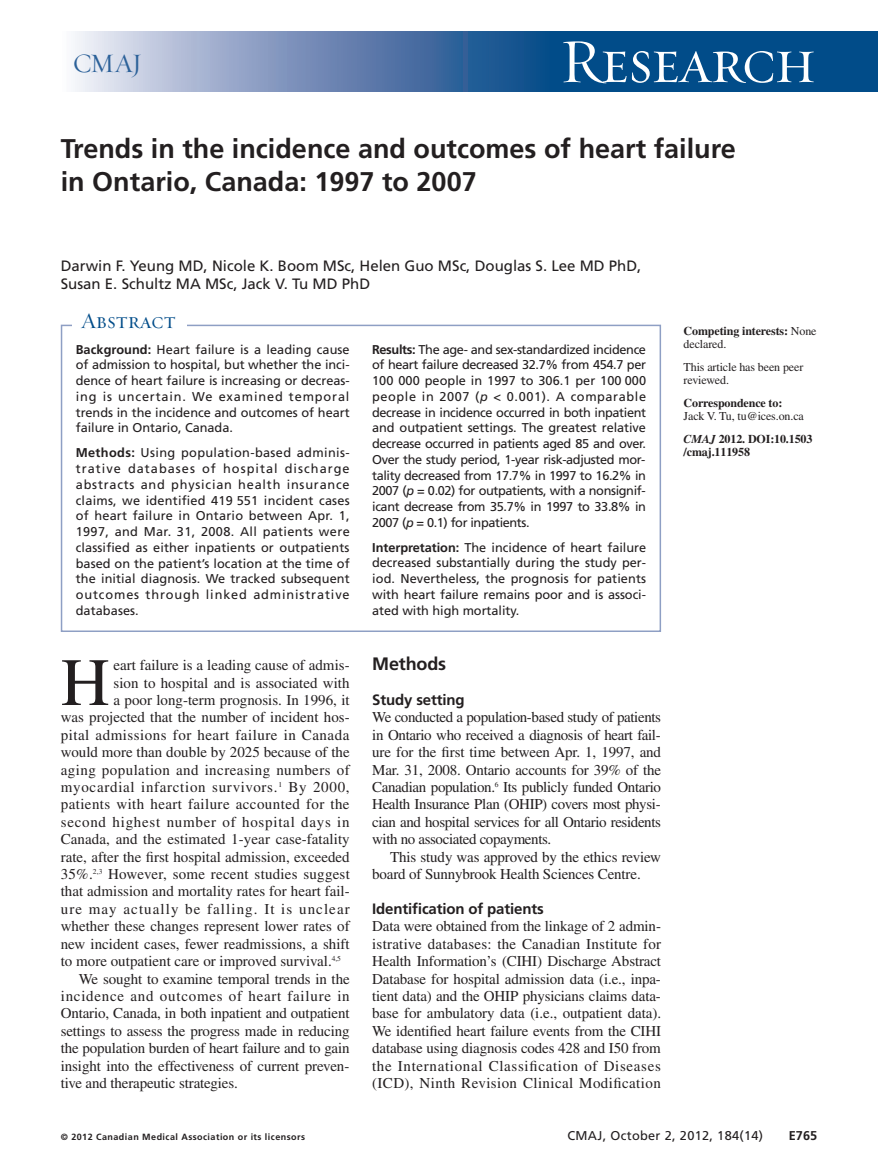
<style>
.page{position:relative;width:878px;height:1175px;background:#fff}
.page>*{position:absolute;margin:0;border:0;box-sizing:border-box;transform-origin:0 0}
.t1{font:67.5px "Times LT Std";color:#231f20}
.t2{font:63px "Requiem Display HTF Small Caps";letter-spacing:-.03em;color:#fff}
.t3{font:700 27px/33px "Frutiger LT Std";color:#231f20}
.t4{font:27px "Requiem Display HTF Roman";color:#2c6199}
.t5{font:22.5px "Requiem Display HTF Small Caps";color:#014c89}
.t6{font:700 18px "Frutiger LT Std";letter-spacing:-.01em;color:#231f20}
.t7{font:15px/17.4px "Times LT Std";color:#231f20;text-align:justify}
.t8{font:15px "Times LT Std";letter-spacing:.05em;color:#231f20}
.t9{font:15px/18px "Frutiger LT Std";color:#231f20}
.t10{font:15px "Times LT Std";letter-spacing:.03em;color:#231f20}
.t11{font:15px "Times LT Std";letter-spacing:.035em;color:#231f20}
.t12{font:700 15px "Frutiger LT Std";letter-spacing:-.01em;color:#231f20}
.t13{font:15px "Times LT Std";letter-spacing:.07em;color:#231f20}
.t14{font:12.75px/15.8px "Frutiger LT Std";letter-spacing:-.005em;color:#231f20;text-align:justify}
.t15{font:12.75px "Frutiger LT Std";letter-spacing:.025em;color:#231f20}
.t16{font:700 12.75px "Frutiger LT Std";color:#231f20}
.t17{font:12px/13.5px "Times LT Std";letter-spacing:-.01em;color:#231f20}
.t18{font:700 12px/13.5px "Times LT Std";letter-spacing:-.01em;color:#231f20}
.t19{font:700 9px "Frutiger LT Std";letter-spacing:.05em;color:#231f20}
.s1{font-weight:700}
.s2{font-style:italic}
.s3{font-weight:400}
.s4{font-weight:700;font-style:italic}
</style>
<div class="page">
<div style="left:542px;top:32px;width:336px;height:60px;background:#014c89"></div>
<svg style="left:75px;top:32px;width:467px;height:60px"></svg>
<div style="left:61px;top:325px;width:600px;height:307px;border:2px solid #8e9fc4"></div>
<div style="left:72px;top:310px;width:115px;height:29px;background:#fff"></div>
<h3 class="t4" style="left:73px;top:47px;width:71px">CMAJ</h3>
<h2 class="t2" style="left:559px;top:23px;width:258px">Research</h2>
<h3 class="t3" style="left:61px;top:134px;width:676px">Trends in the incidence and outcomes of heart failure in Ontario, Canada: 1997 to 2007</h3>
<p class="t9" style="left:61px;top:258px;width:582px">Darwin F. Yeung MD, Nicole K. Boom MSc, Helen Guo MSc, Douglas S. Lee MD PhD,<br>Susan E. Schultz MA MSc, Jack V. Tu MD PhD</p>
<h3 class="t5" style="left:81px;top:307px;width:96px">Abstract</h3>
<p class="t14" style="left:76px;top:342px;width:275px"><span class="s1">Background:</span> Heart failure is a leading cause of admission to hospital, but whether the inci&shy;dence of heart failure is increasing or decreas&shy;ing is uncertain. We examined temporal trends in the incidence and outcomes of heart failure in Ontario, Canada.</p>
<p class="t14" style="left:76px;top:446px;width:275px"><span class="s1">Methods:</span> Using population-based adminis&shy;trative databases of hospital discharge abstracts and physician health insurance claims, we identified 419 551 incident cases of heart failure in Ontario between Apr. 1, 1997, and Mar. 31, 2008. All patients were classified as either inpatients or outpatients based on the patient’s location at the time of the initial diagnosis. We tracked subsequent outcomes through linked administrative databases.</p>
<h1 class="t1" style="left:61px;top:659px;width:50px">H</h1>
<p class="t7" style="left:113px;top:658px;width:238px">eart failure is a leading cause of admis-</p>
<p class="t7" style="left:113px;top:675px;width:238px">sion to hospital and is associated with</p>
<p class="t7" style="left:113px;top:693px;width:238px">a poor long-term prognosis. In 1996, it</p>
<p class="t7" style="left:61px;top:710px;width:290px">was projected that the number of incident hos-</p>
<p class="t11" style="left:61px;top:729px;width:290px">pital admissions for heart failure in Canada</p>
<p class="t7" style="left:61px;top:745px;width:290px">would more than double by 2025 because of the</p>
<p class="t10" style="left:61px;top:764px;width:290px">aging population and increasing numbers of</p>
<p class="t8" style="left:61px;top:781px;width:290px">myocardial infarction survivors.<sup>1</sup> By 2000,</p>
<p class="t10" style="left:61px;top:799px;width:290px">patients with heart failure accounted for the</p>
<p class="t8" style="left:61px;top:816px;width:290px">second highest number of hospital days in</p>
<p class="t7" style="left:61px;top:832px;width:290px">Canada, and the estimated 1-year case-fatality</p>
<p class="t7" style="left:61px;top:849px;width:290px">rate, after the first hospital admission, exceeded</p>
<p class="t7" style="left:61px;top:867px;width:290px">35%.<sup>2,3</sup> However, some recent studies suggest</p>
<p class="t7" style="left:61px;top:884px;width:290px">that admission and mortality rates for heart fail-</p>
<p class="t13" style="left:61px;top:903px;width:290px">ure may actually be falling. It is unclear</p>
<p class="t7" style="left:61px;top:919px;width:290px">whether these changes represent lower rates of</p>
<p class="t7" style="left:61px;top:936px;width:290px">new incident cases, fewer readmissions, a shift</p>
<p class="t7" style="left:61px;top:954px;width:281px">to more outpatient care or improved survival.<sup>4,5</sup></p>
<p class="t7" style="left:79px;top:971px;width:272px">We sought to examine temporal trends in the</p>
<p class="t8" style="left:61px;top:990px;width:290px">incidence and outcomes of heart failure in</p>
<p class="t7" style="left:61px;top:1006px;width:290px">Ontario, Canada, in both inpatient and outpatient</p>
<p class="t7" style="left:61px;top:1023px;width:290px">settings to assess the progress made in reducing</p>
<p class="t7" style="left:61px;top:1041px;width:290px">the population burden of heart failure and to gain</p>
<p class="t7" style="left:61px;top:1058px;width:290px">insight into the effectiveness of current preven-</p>
<p class="t7" style="left:61px;top:1075px;width:178px">tive and therapeutic strategies.</p>
<p class="t14" style="left:372px;top:342px;width:275px"><span class="s1">Results:</span> The age- and sex-standardized incidence of heart failure decreased 32.7% from 454.7 per 100 000 people in 1997 to 306.1 per 100 000 people in 2007 (<span class="s2">p</span> &lt; 0.001). A comparable decrease in incidence occurred in both inpatient and outpatient settings. The greatest relative decrease occurred in patients aged 85 and over.<br>Over the study period, 1-year risk-adjusted mor&shy;tality decreased from 17.7% in 1997 to 16.2% in 2007 (<span class="s2">p</span> = 0.02) for outpatients, with a nonsignif&shy;icant decrease from 35.7% in 1997 to 33.8% in 2007 (<span class="s2">p</span> = 0.1) for inpatients.</p>
<p class="t14" style="left:372px;top:540px;width:275px"><span class="s1">Interpretation:</span> The incidence of heart failure de creased substantially during the study per - iod. Nevertheless, the prognosis for patients with heart failure remains poor and is associ&shy;ated with high mortality.</p>
<p class="t6" style="left:372px;top:656px;width:75px">Methods</p>
<p class="t12" style="left:372px;top:693px;width:94px">Study setting</p>
<p class="t7" style="left:372px;top:710px;width:290px">We conducted a population-based study of patients in Ontario who received a diagnosis of heart fail&shy;ure for the first time between Apr. 1, 1997, and Mar. 31, 2008. Ontario accounts for 39% of the Canadian population.<sup>6</sup> Its publicly funded Ontario Health Insurance Plan (OHIP) covers most physi&shy;cian and hospital services for all Ontario residents with no associated copayments.</p>
<p class="t7" style="left:372px;top:849px;width:290px;text-indent:18px">This study was approved by the ethics review board of Sunnybrook Health Sciences Centre.</p>
<p class="t12" style="left:372px;top:902px;width:173px">Identification of patients</p>
<p class="t7" style="left:372px;top:919px;width:290px">Data were obtained from the linkage of 2 admin&shy;istrative databases: the Canadian Institute for Health Information’s (CIHI) Discharge Abstract Database for hospital admission data (i.e., inpa&shy;tient data) and the OHIP physicians claims data&shy;base for ambulatory data (i.e., outpatient data).<br>We identified heart failure events from the CIHI database using diagnosis codes 428 and I50 from the International Classification of Diseases (ICD), Ninth Revision Clinical Modification</p>
<p class="t18" style="left:683px;top:325px;width:134px">Competing interests: <span class="s3">None declared.</span></p>
<p class="t17" style="left:683px;top:361px;width:121px">This article has been peer reviewed.</p>
<p class="t18" style="left:683px;top:397px;width:100px">Correspondence to:</p>
<p class="t17" style="left:683px;top:406px;width:130px;line-height:22.5px">Jack V. Tu, tu@ices.on.ca<br><span class="s4">CMAJ</span> <span class="s1">2012. DOI:10.1503</span></p>
<p class="t18" style="left:683px;top:446px;width:68px">/cmaj.111958</p>
<p class="t19" style="left:61px;top:1132px;width:246px">© 2012 Canadian Medical Association or its licensors</p>
<p class="t15" style="left:567px;top:1130px;width:197px">CMAJ, October 2, 2012, 184(14)</p>
<p class="t16" style="left:788px;top:1130px;width:30px">E765</p>
</div>
